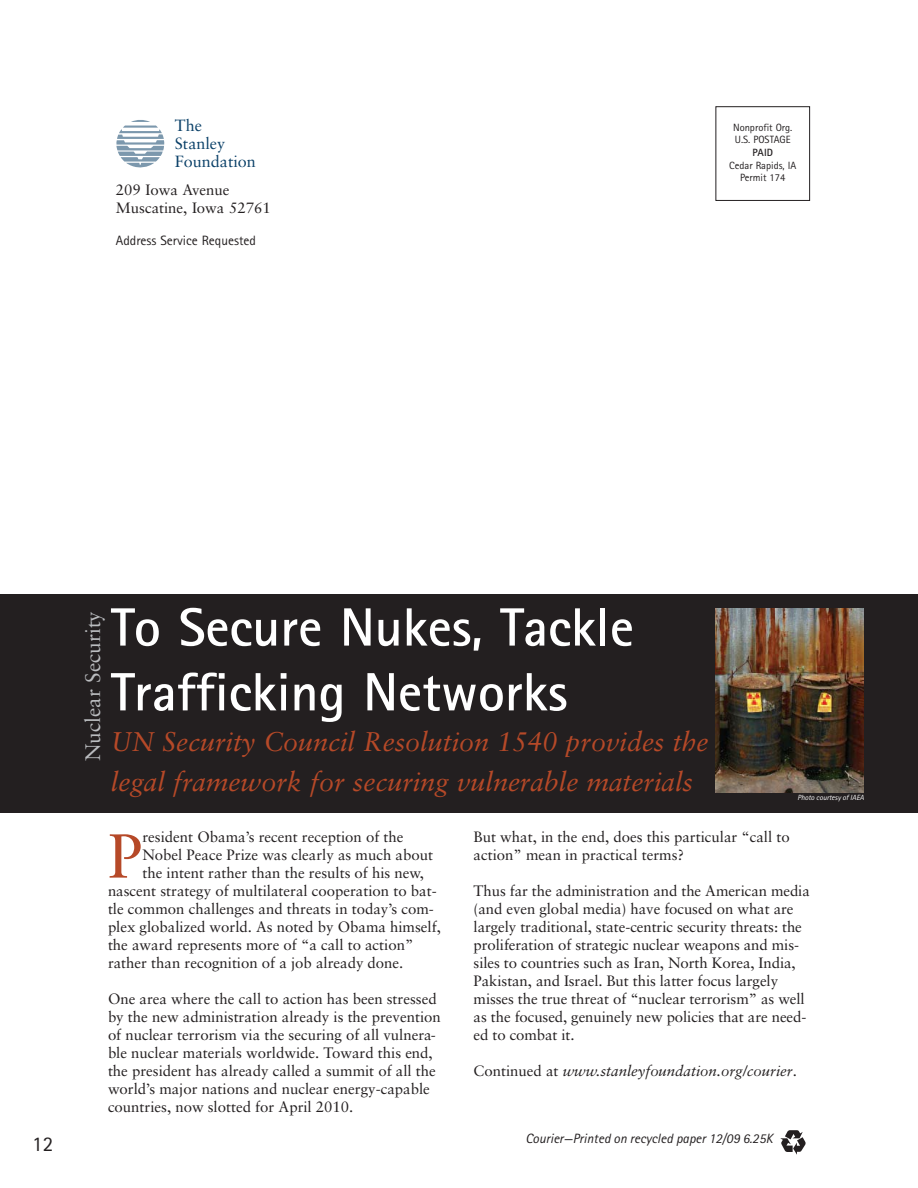
<style>
.page{position:relative;width:918px;height:1188px;background:#fff}
.page>*{position:absolute;margin:0;border:0;box-sizing:border-box;transform-origin:0 0}
.t1{font:62.1px "Sabon LT";color:#b64928}
.t2{font:700 54px/64.8px "Rotis Sans Serif";color:#fff}
.t3{font:italic 27px/40.5px "Sabon LT";color:#b64928}
.t4{font:21px "Sabon LT";color:#bbbdc0}
.t5{font:21px "Rotis Sans Serif";color:#231f20}
.t6{font:16.2px/18px "Sabon LT";color:#0a4068}
.t7{font:15px/18px "Sabon LT";color:#231f20}
.t8{font:italic 15px "Sabon LT";color:#231f20}
.t9{font:italic 13.5px "Rotis Sans Serif";color:#231f20}
.t10{font:13.5px "Rotis Sans Serif";color:#231f20}
.t11{font:10.5px/12.6px "Rotis Sans Serif";color:#231f20}
.t12{font:700 10.5px "Rotis Sans Serif";color:#231f20}
.t13{font:italic 7.5px "Rotis Sans Serif";color:#fff}
.s1{font-style:normal}
</style>
<div class="page">
<div style="left:716px;top:106px;width:94px;height:95px;border:1px solid #231f20"></div>
<svg style="left:780px;top:1130px;width:26px;height:25px"></svg>
<svg style="left:116px;top:120px;width:48px;height:48px"></svg>
<div style="left:0;top:594px;width:918px;height:218px;background:#231f20"></div>
<img style="left:716px;top:609px;width:148px;height:183px">
<p class="t6" style="left:175px;top:118px;width:83px">The<br>Stanley<br>Foundation</p>
<p class="t7" style="left:116px;top:181px;width:156px">209 Iowa Avenue<br>Muscatine, Iowa 52761</p>
<p class="t10" style="left:116px;top:236px;width:142px">Address Service Requested</p>
<p class="t11" style="left:733px;top:122px;width:61px">Nonprofit Org.<br>U.S. POSTAGE</p>
<p class="t12" style="left:753px;top:149px;width:22px">PAID</p>
<p class="t11" style="left:729px;top:160px;width:69px;text-align:center">Cedar Rapids, IA<br>Permit 174</p>
<h2 class="t2" style="left:111px;top:600px;width:524px">To Secure Nukes, Tackle<br>Trafficking Networks</h2>
<h3 class="t3" style="left:111px;top:723px;width:599px">UN Security Council Resolution 1540 provides the legal framework for securing vulnerable materials</h3>
<h3 class="t4" style="left:83px;top:761px;width:151px;rotate:-90deg">Nuclear Security</h3>
<p class="t13" style="left:798px;top:794px;width:68px">Photo courtesy of IAEA</p>
<h1 class="t1" style="left:108px;top:826px;width:36px">P</h1>
<p class="t7" style="left:142px;top:828px;width:263px">resident Obama’s recent reception of the</p>
<p class="t7" style="left:142px;top:846px;width:292px">Nobel Peace Prize was clearly as much about</p>
<p class="t7" style="left:142px;top:864px;width:283px">the intent rather than the results of his new,</p>
<p class="t7" style="left:108px;top:882px;width:330px">nascent strategy of multilateral cooperation to bat-</p>
<p class="t7" style="left:108px;top:900px;width:327px">tle common challenges and threats in today’s com-</p>
<p class="t7" style="left:108px;top:918px;width:334px">plex globalized world. As noted by Obama himself,</p>
<p class="t7" style="left:108px;top:936px;width:307px">the award represents more of “a call to action”</p>
<p class="t7" style="left:108px;top:954px;width:297px">rather than recognition of a job already done.</p>
<p class="t7" style="left:108px;top:991px;width:334px">One area where the call to action has been stressed by the new administration already is the prevention of nuclear terrorism via the securing of all vulnera&shy;ble nuclear materials worldwide. Toward this end, the president has already called a summit of all the world’s major nations and nuclear energy-capable countries, now slotted for April 2010.</p>
<p class="t7" style="left:474px;top:828px;width:318px">But what, in the end, does this particular “call to action” mean in practical terms?</p>
<p class="t7" style="left:474px;top:882px;width:338px">Thus far the administration and the American media (and even global media) have focused on what are largely traditional, state-centric security threats: the proliferation of strategic nuclear weapons and mis&shy;siles to countries such as Iran, North Korea, India, Pakistan, and Israel. But this latter focus largely misses the true threat of “nuclear terrorism” as well as the focused, genuinely new policies that are need&shy;ed to combat it.</p>
<p class="t8" style="left:474px;top:1064px;width:325px"><span class="s1">Continued at</span> www.stanleyfoundation.org/courier<span class="s1">.</span></p>
<h3 class="t5" style="left:32px;top:1137px;width:22px">12</h3>
<p class="t9" style="left:525px;top:1134px;width:249px">Courier—Printed on recycled paper 12/09 6.25K</p>
</div>
